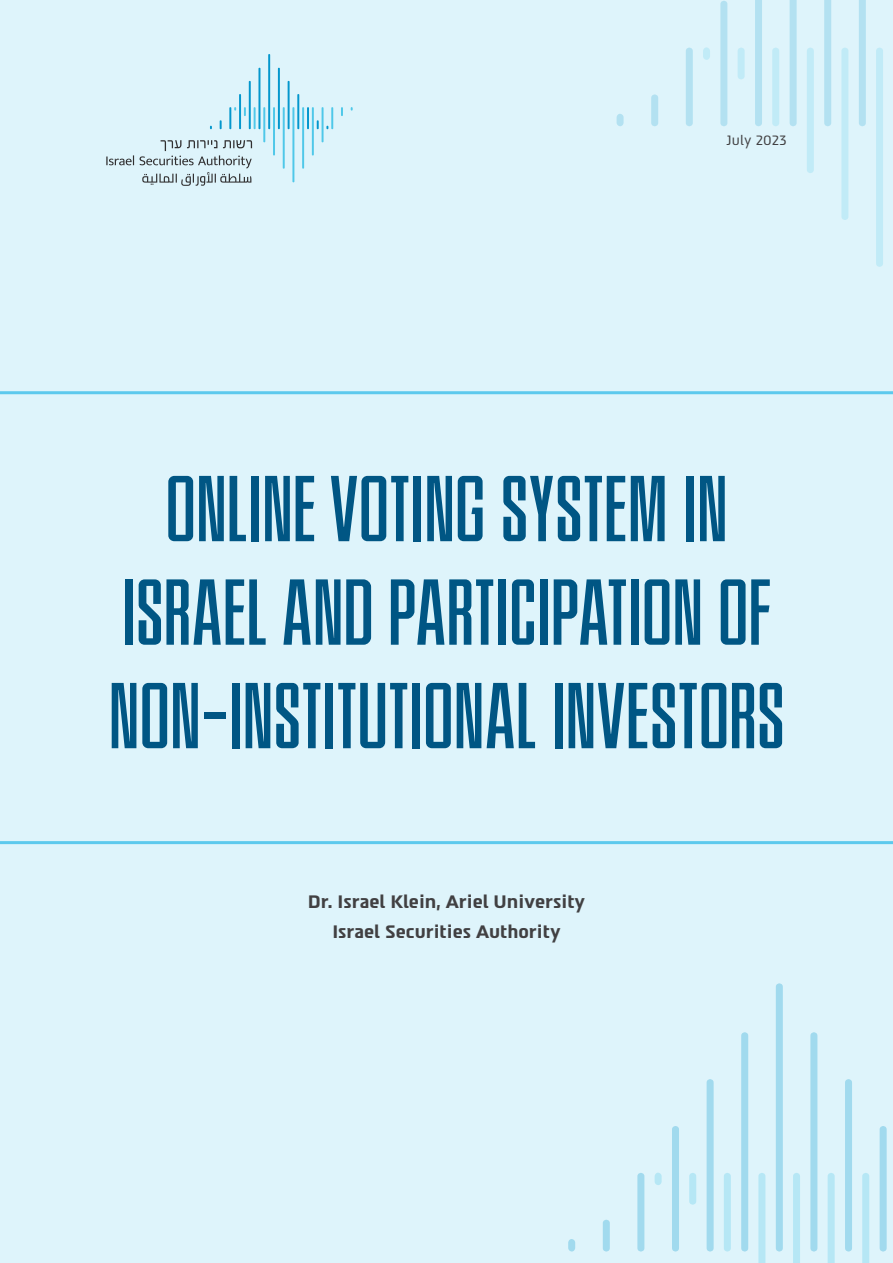
<style>
.page{position:relative;width:893px;height:1263px;background:#def4fb}
.page>*{position:absolute;margin:0;border:0;box-sizing:border-box;transform-origin:0 0}
.t1{font:103.5px/103.5px "Bar Lev AAA";color:#005684;text-align:center}
.t2{font:700 18px/30px "Atlas DL3.1 AAA";color:#414042;text-align:center}
.t3{font:13.5px "Atlas DL3.1 AAA";letter-spacing:.01em;color:#414042}
</style>
<div class="page">
<hr style="left:0;top:841px;width:893px;height:3px;background:#5cc9ed">
<hr style="left:0;top:391px;width:893px;height:3px;background:#5cc9ed">
<svg style="left:568px;top:1239px;width:7px;height:12px"></svg>
<div style="left:880px;top:1126px;width:7px;height:125px;background:#a1daee;border-radius:4px"></div>
<div style="left:845px;top:1079px;width:7px;height:172px;background:#a1daee;border-radius:4px"></div>
<div style="left:810px;top:1032px;width:7px;height:219px;background:#a1daee;border-radius:4px"></div>
<div style="left:776px;top:983px;width:7px;height:268px;background:#a1daee;border-radius:4px"></div>
<div style="left:741px;top:1032px;width:7px;height:219px;background:#a1daee;border-radius:4px"></div>
<div style="left:707px;top:1079px;width:7px;height:172px;background:#a1daee;border-radius:4px"></div>
<div style="left:672px;top:1126px;width:7px;height:125px;background:#a1daee;border-radius:4px"></div>
<div style="left:637px;top:1173px;width:7px;height:78px;background:#a1daee;border-radius:4px"></div>
<div style="left:603px;top:1220px;width:7px;height:31px;background:#a1daee;border-radius:4px"></div>
<svg style="left:862px;top:1173px;width:7px;height:90px"></svg>
<div style="left:689px;top:1173px;width:7px;height:32px;background:#b6e7f5;border-radius:4px"></div>
<div style="left:724px;top:1173px;width:7px;height:78px;background:#b6e7f5;border-radius:4px"></div>
<svg style="left:758px;top:1173px;width:7px;height:90px"></svg>
<svg style="left:793px;top:1173px;width:7px;height:90px"></svg>
<svg style="left:828px;top:1173px;width:7px;height:90px"></svg>
<svg style="left:655px;top:1173px;width:7px;height:12px"></svg>
<svg style="left:617px;top:114px;width:7px;height:12px"></svg>
<svg style="left:859px;top:0;width:7px;height:126px"></svg>
<svg style="left:824px;top:0;width:7px;height:126px"></svg>
<svg style="left:790px;top:0;width:7px;height:126px"></svg>
<svg style="left:755px;top:0;width:7px;height:126px"></svg>
<div style="left:720px;top:1px;width:7px;height:125px;background:#b3e1f1;border-radius:4px"></div>
<div style="left:686px;top:48px;width:7px;height:78px;background:#b3e1f1;border-radius:4px"></div>
<div style="left:651px;top:94px;width:7px;height:32px;background:#b3e1f1;border-radius:4px"></div>
<div style="left:738px;top:48px;width:7px;height:31px;background:#c1ebf7;border-radius:4px"></div>
<div style="left:772px;top:48px;width:7px;height:78px;background:#c1ebf7;border-radius:4px"></div>
<div style="left:807px;top:48px;width:7px;height:125px;background:#c1ebf7;border-radius:4px"></div>
<div style="left:841px;top:48px;width:7px;height:172px;background:#c1ebf7;border-radius:4px"></div>
<div style="left:876px;top:48px;width:7px;height:219px;background:#c1ebf7;border-radius:4px"></div>
<svg style="left:703px;top:47px;width:7px;height:13px"></svg>
<svg style="left:317px;top:120px;width:2px;height:9px"></svg>
<hr style="left:307px;top:107px;width:2px;height:22px;background:#0497cd">
<hr style="left:297px;top:94px;width:2px;height:35px;background:#0497cd">
<hr style="left:288px;top:81px;width:2px;height:48px;background:#0497cd">
<hr style="left:278px;top:68px;width:2px;height:61px;background:#0497cd">
<hr style="left:268px;top:54px;width:2px;height:75px;background:#0497cd">
<hr style="left:258px;top:68px;width:2px;height:61px;background:#0497cd">
<hr style="left:249px;top:81px;width:2px;height:48px;background:#0497cd">
<hr style="left:239px;top:94px;width:2px;height:35px;background:#0497cd">
<hr style="left:229px;top:107px;width:2px;height:22px;background:#0497cd">
<svg style="left:220px;top:120px;width:2px;height:9px"></svg>
<hr style="left:292px;top:107px;width:2px;height:75px;background:#4fc8e9">
<svg style="left:244px;top:107px;width:2px;height:9px"></svg>
<hr style="left:254px;top:107px;width:2px;height:22px;background:#4fc8e9">
<hr style="left:263px;top:107px;width:2px;height:35px;background:#4fc8e9">
<hr style="left:273px;top:107px;width:2px;height:49px;background:#4fc8e9">
<hr style="left:283px;top:107px;width:2px;height:62px;background:#4fc8e9">
<hr style="left:302px;top:107px;width:2px;height:62px;background:#4fc8e9">
<hr style="left:312px;top:107px;width:2px;height:49px;background:#4fc8e9">
<hr style="left:322px;top:107px;width:2px;height:35px;background:#4fc8e9">
<hr style="left:331px;top:107px;width:2px;height:22px;background:#4fc8e9">
<svg style="left:341px;top:107px;width:2px;height:9px"></svg>
<svg style="left:106px;top:140px;width:146px;height:46px"></svg>
<p class="t3" style="left:726px;top:132px;width:62px">July 2023</p>
<p class="t1" style="left:108px;top:460px;width:678px">ONLINE VOTING SYSTEM IN<br>ISRAEL AND PARTICIPATION OF<br>NON-INSTITUTIONAL INVESTORS</p>
<p class="t2" style="left:308px;top:887px;width:279px">Dr. Israel Klein, Ariel University<br>Israel Securities Authority</p>
</div>
